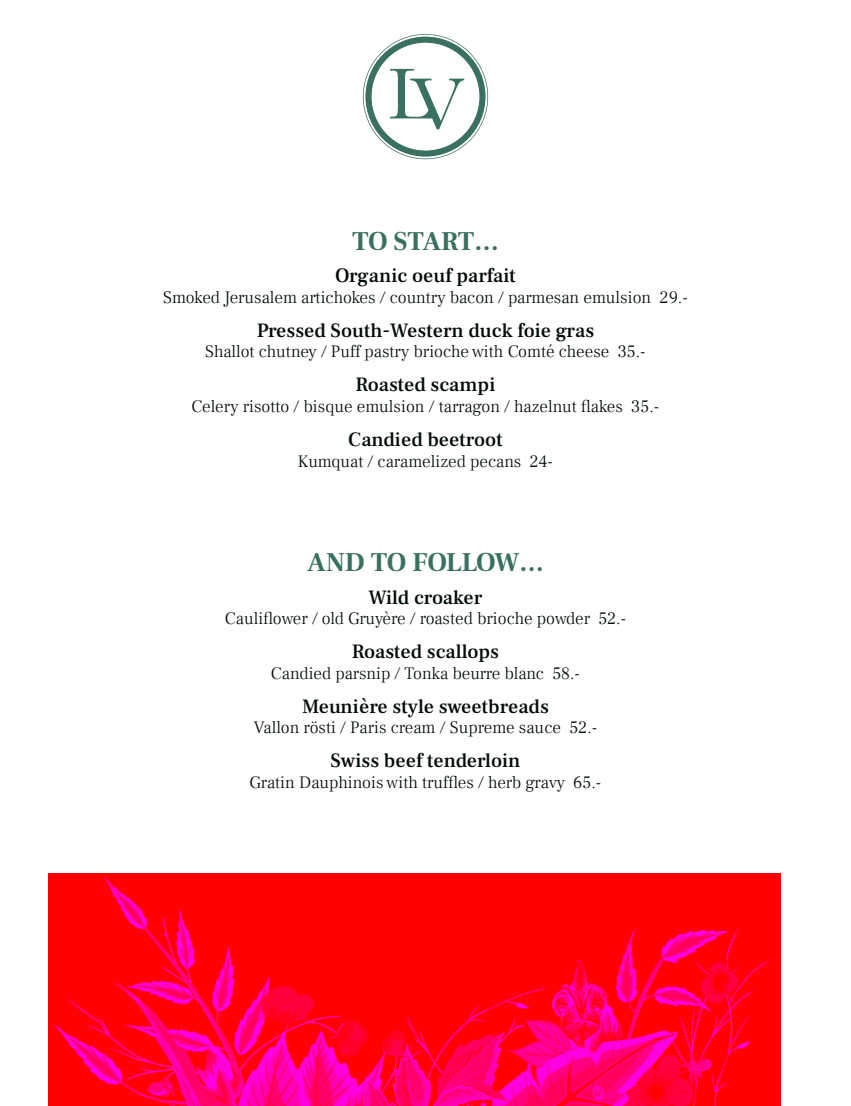
<style>
.page{position:relative;width:851px;height:1106px;background:#fff}
.page>*{position:absolute;margin:0;border:0;box-sizing:border-box;transform-origin:0 0}
.t1{font:700 26.55px "Frank Ruhl Libre";letter-spacing:-.02em;color:#397061}
.t2{font:500 19.95px "Frank Ruhl Libre";color:#000b07}
.t3{font:300 17.1px "Frank Ruhl Libre";color:#000b07}
</style>
<div class="page">
<svg style="left:363px;top:34px;width:125px;height:125px"></svg>
<img style="left:48px;top:873px;width:731px;height:233px">
<h1 class="t1" style="left:352px;top:225px;width:148px">TO START…</h1>
<p class="t2" style="left:335px;top:267px;width:182px">Organic oeuf parfait</p>
<p class="t3" style="left:163px;top:290px;width:526px">Smoked Jerusalem artichokes / country bacon / parmesan emulsion 29.-</p>
<p class="t2" style="left:257px;top:321px;width:339px">Pressed South-Western duck foie gras</p>
<p class="t3" style="left:205px;top:345px;width:442px">Shallot chutney / Puff pastry brioche with Comté cheese 35.-</p>
<p class="t2" style="left:355px;top:376px;width:141px">Roasted scampi</p>
<p class="t3" style="left:192px;top:396px;width:469px">Celery risotto / bisque emulsion / tarragon / hazelnut flakes 35.-</p>
<p class="t2" style="left:348px;top:431px;width:156px">Candied beetroot</p>
<p class="t3" style="left:298px;top:454px;width:256px">Kumquat / caramelized pecans 24-</p>
<h1 class="t1" style="left:307px;top:546px;width:238px">AND TO FOLLOW…</h1>
<p class="t2" style="left:368px;top:588px;width:115px">Wild croaker</p>
<p class="t3" style="left:225px;top:608px;width:403px">Cauliflower / old Gruyère / roasted brioche powder 52.-</p>
<p class="t2" style="left:352px;top:643px;width:149px">Roasted scallops</p>
<p class="t3" style="left:271px;top:666px;width:311px">Candied parsnip / Tonka beurre blanc 58.-</p>
<p class="t2" style="left:302px;top:697px;width:248px">Meunière style sweetbreads</p>
<p class="t3" style="left:254px;top:720px;width:345px">Vallon rösti / Paris cream / Supreme sauce 52.-</p>
<p class="t2" style="left:330px;top:752px;width:191px">Swiss beef tenderloin</p>
<p class="t3" style="left:249px;top:771px;width:353px">Gratin Dauphinois with truffles / herb gravy 65.-</p>
</div>
